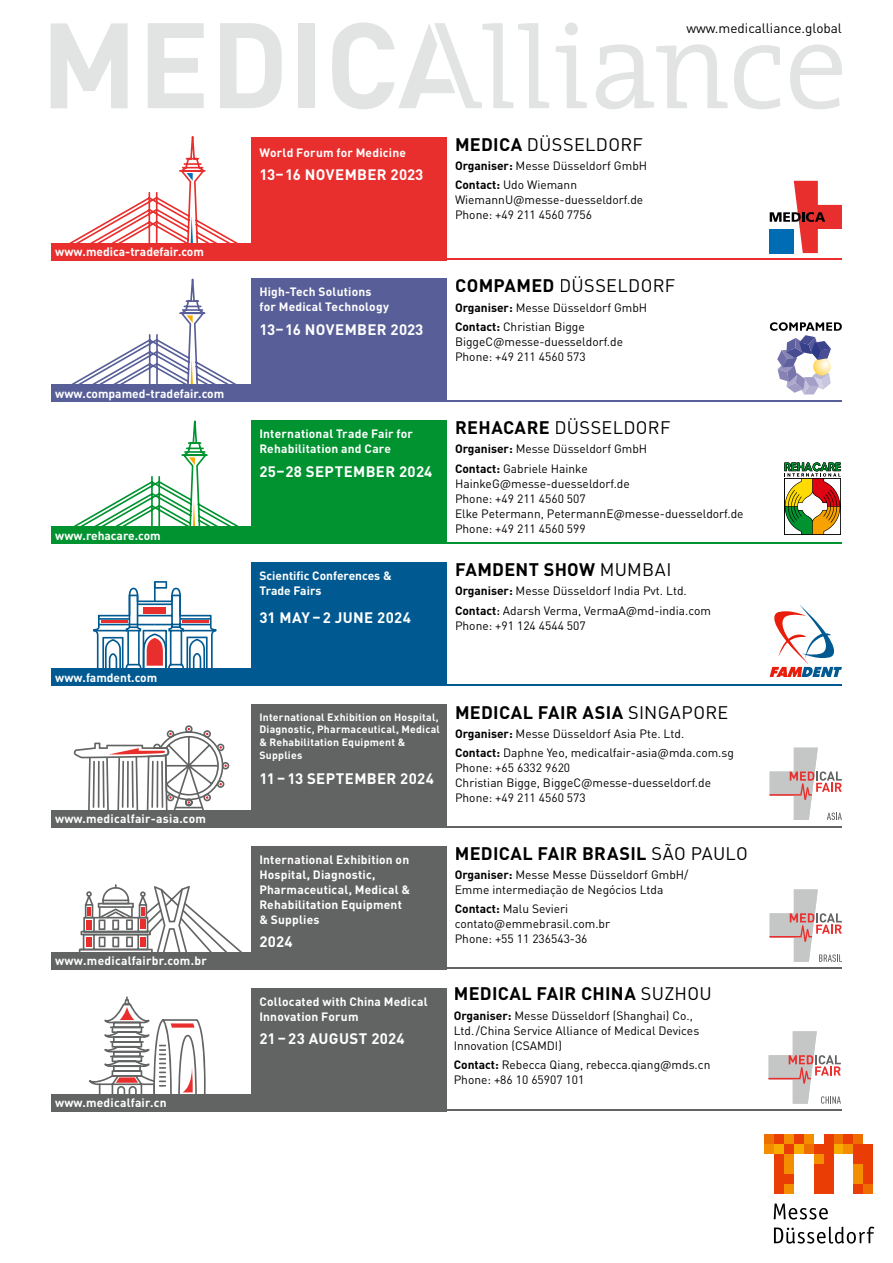
<style>
.page{position:relative;width:893px;height:1263px;background:#fff}
.page>*{position:absolute;margin:0;border:0;box-sizing:border-box;transform-origin:0 0}
.t1{font:700 18px "DIN Pro";letter-spacing:.015em;color:#000}
.t2{font:18px "DIN Pro";letter-spacing:.015em;color:#000}
.t3{font:700 15px "DIN Pro";letter-spacing:.025em;color:#fff}
.t4{font:13.5px "DIN Pro";color:#000}
.t5{font:12px/15px "DIN Pro";color:#000}
.t6{font:700 12px/15px "DIN Pro";letter-spacing:.015em;color:#fff}
.t7{font:700 10.5px/12.8px "DIN Pro";letter-spacing:.02em;color:#fff}
.s1{font-weight:700}
.s2{font-weight:400}
.s3{font-weight:500}
</style>
<div class="page">
<svg style="left:51px;top:23px;width:77px;height:85px"></svg>
<svg style="left:148px;top:23px;width:56px;height:85px"></svg>
<svg style="left:220px;top:23px;width:62px;height:85px"></svg>
<div style="left:299px;top:23px;width:16px;height:85px;background:#e2e3e3"></div>
<svg style="left:332px;top:22px;width:217px;height:87px"></svg>
<div style="left:565px;top:22px;width:13px;height:13px;background:#e2e3e3;border-radius:50%"></div>
<svg style="left:556px;top:46px;width:31px;height:62px"></svg>
<svg style="left:596px;top:44px;width:132px;height:65px"></svg>
<svg style="left:734px;top:45px;width:46px;height:64px"></svg>
<svg style="left:790px;top:44px;width:52px;height:65px"></svg>
<svg style="left:89px;top:996px;width:117px;height:98px"></svg>
<svg style="left:769px;top:1031px;width:72px;height:73px"></svg>
<div style="left:251px;top:988px;width:195px;height:123px;background:#626463"></div>
<div style="left:51px;top:1094px;width:200px;height:17px;background:#626463"></div>
<hr style="left:446px;top:1109px;width:396px;height:2px;background:#626463">
<hr style="left:446px;top:258px;width:396px;height:2px;background:#e92f2d">
<hr style="left:446px;top:684px;width:396px;height:1px;background:#005a91">
<svg style="left:93px;top:581px;width:124px;height:87px"></svg>
<svg style="left:770px;top:605px;width:72px;height:72px"></svg>
<div style="left:251px;top:562px;width:195px;height:123px;background:#005a91"></div>
<div style="left:51px;top:668px;width:200px;height:17px;background:#005a91"></div>
<svg style="left:784px;top:462px;width:57px;height:72px"></svg>
<div style="left:251px;top:420px;width:195px;height:124px;background:#009330"></div>
<hr style="left:446px;top:542px;width:396px;height:2px;background:#009330">
<svg style="left:54px;top:421px;width:190px;height:106px"></svg>
<div style="left:51px;top:527px;width:200px;height:17px;background:#009330"></div>
<svg style="left:69px;top:136px;width:169px;height:107px"></svg>
<div style="left:251px;top:137px;width:195px;height:123px;background:#e92f2d"></div>
<div style="left:51px;top:243px;width:200px;height:17px;background:#e92f2d"></div>
<svg style="left:770px;top:181px;width:72px;height:72px"></svg>
<svg style="left:79px;top:884px;width:163px;height:68px"></svg>
<svg style="left:770px;top:889px;width:72px;height:73px"></svg>
<div style="left:251px;top:846px;width:195px;height:123px;background:#626463"></div>
<div style="left:51px;top:952px;width:200px;height:17px;background:#626463"></div>
<hr style="left:446px;top:967px;width:396px;height:2px;background:#626463">
<hr style="left:446px;top:826px;width:396px;height:1px;background:#626463">
<svg style="left:74px;top:725px;width:155px;height:85px"></svg>
<svg style="left:770px;top:748px;width:72px;height:72px"></svg>
<div style="left:251px;top:704px;width:195px;height:123px;background:#626463"></div>
<div style="left:51px;top:810px;width:201px;height:17px;background:#626463"></div>
<hr style="left:446px;top:400px;width:396px;height:2px;background:#585f98">
<svg style="left:52px;top:279px;width:189px;height:106px"></svg>
<svg style="left:770px;top:322px;width:72px;height:72px"></svg>
<div style="left:251px;top:279px;width:195px;height:123px;background:#585f98"></div>
<div style="left:51px;top:385px;width:200px;height:17px;background:#585f98"></div>
<svg style="left:774px;top:1226px;width:100px;height:17px"></svg>
<svg style="left:774px;top:1203px;width:54px;height:16px"></svg>
<div style="left:764px;top:1144px;width:10px;height:10px;background:#f48e00"></div>
<div style="left:774px;top:1134px;width:10px;height:10px;background:#ea3c05"></div>
<div style="left:774px;top:1144px;width:10px;height:10px;background:#f9ac00"></div>
<div style="left:784px;top:1134px;width:10px;height:10px;background:#f48e00"></div>
<div style="left:784px;top:1144px;width:10px;height:10px;background:#ea3c05"></div>
<div style="left:794px;top:1134px;width:10px;height:10px;background:#ea3c05"></div>
<div style="left:794px;top:1144px;width:10px;height:10px;background:#f9ac00"></div>
<div style="left:804px;top:1134px;width:10px;height:10px;background:#f48e00"></div>
<div style="left:804px;top:1144px;width:10px;height:10px;background:#ef6e00"></div>
<div style="left:833px;top:1134px;width:10px;height:10px;background:#ef6e00"></div>
<div style="left:833px;top:1144px;width:10px;height:10px;background:#f9ac00"></div>
<div style="left:843px;top:1134px;width:10px;height:10px;background:#ea3c05"></div>
<div style="left:843px;top:1144px;width:10px;height:10px;background:#f48e00"></div>
<div style="left:853px;top:1134px;width:10px;height:10px;background:#ef6e00"></div>
<div style="left:853px;top:1144px;width:10px;height:20px;background:#ea3c05"></div>
<div style="left:863px;top:1144px;width:10px;height:40px;background:#ea3c05"></div>
<div style="left:774px;top:1154px;width:10px;height:39px;background:#ea3c05"></div>
<div style="left:784px;top:1154px;width:10px;height:20px;background:#f48e00"></div>
<div style="left:784px;top:1174px;width:10px;height:10px;background:#ea3c05"></div>
<div style="left:784px;top:1184px;width:10px;height:9px;background:#f48e00"></div>
<div style="left:853px;top:1164px;width:10px;height:20px;background:#f48e00"></div>
<div style="left:863px;top:1184px;width:10px;height:9px;background:#ef6e00"></div>
<div style="left:764px;top:1134px;width:10px;height:10px;background:#ef6e00"></div>
<div style="left:814px;top:1144px;width:10px;height:10px;background:#ea3c05"></div>
<div style="left:814px;top:1154px;width:10px;height:10px;background:#f48e00"></div>
<div style="left:814px;top:1164px;width:10px;height:29px;background:#ea3c05"></div>
<div style="left:824px;top:1134px;width:9px;height:59px;background:#ea3c05"></div>
<div style="left:853px;top:1184px;width:10px;height:9px;background:#ea3c05"></div>
<p class="t4" style="left:686px;top:19px;width:157px">www.medicalliance.global</p>
<p class="t6" style="left:55px;top:244px;width:150px">www.medica-tradefair.com</p>
<p class="t6" style="left:55px;top:386px;width:171px">www.compamed-tradefair.com</p>
<p class="t6" style="left:55px;top:527px;width:107px">www.rehacare.com</p>
<p class="t6" style="left:55px;top:669px;width:103px">www.famdent.com</p>
<p class="t6" style="left:55px;top:811px;width:152px">www.medicalfair-asia.com</p>
<p class="t6" style="left:55px;top:953px;width:153px">www.medicalfairbr.com.br</p>
<p class="t6" style="left:55px;top:1095px;width:113px">www.medicalfair.cn</p>
<p class="t6" style="left:259px;top:145px;width:148px">World Forum for Medicine</p>
<p class="t3" style="left:259px;top:165px;width:166px">13–16 NOVEMBER 2023</p>
<p class="t6" style="left:259px;top:284px;width:131px">High-Tech Solutions for Medical Technology</p>
<p class="t3" style="left:259px;top:319px;width:166px">13–16 NOVEMBER 2023</p>
<p class="t6" style="left:259px;top:426px;width:155px">International Trade Fair for<br>Rehabilitation and Care</p>
<p class="t3" style="left:259px;top:461px;width:174px">25–28 SEPTEMBER 2024</p>
<p class="t6" style="left:259px;top:567px;width:134px">Scientific Conferences &amp;<br>Trade Fairs</p>
<p class="t3" style="left:259px;top:607px;width:153px">31 MAY – 2 JUNE 2024</p>
<h1 class="t2" style="left:455px;top:132px;width:189px"><span class="s1">MEDICA</span> DÜSSELDORF</h1>
<p class="t5" style="left:455px;top:155px;width:194px;line-height:19.2px"><span class="s1">Organiser:</span> Messe Düsseldorf GmbH<br><span class="s1">Contact:</span> Udo Wiemann</p>
<p class="t5" style="left:455px;top:192px;width:190px">WiemannU@messe-duesseldorf.de<br>Phone: +49 211 4560 7756</p>
<h1 class="t2" style="left:455px;top:274px;width:222px"><span class="s1">COMPAMED</span> DÜSSELDORF</h1>
<p class="t5" style="left:455px;top:297px;width:194px;line-height:19.2px"><span class="s1">Organiser:</span> Messe Düsseldorf GmbH<br><span class="s1">Contact:</span> Christian Bigge</p>
<p class="t5" style="left:455px;top:334px;width:170px">BiggeC@messe-duesseldorf.de<br>Phone: +49 211 4560 573</p>
<h1 class="t2" style="left:455px;top:415px;width:217px"><span class="s1">REHACARE</span> DÜSSELDORF</h1>
<p class="t5" style="left:455px;top:439px;width:194px;line-height:19.2px"><span class="s1">Organiser:</span> Messe Düsseldorf GmbH<br><span class="s1">Contact:</span> Gabriele Hainke</p>
<p class="t5" style="left:455px;top:475px;width:290px">HainkeG@messe-duesseldorf.de<br>Phone: +49 211 4560 507<br>Elke Petermann, PetermannE@messe-duesseldorf.de<br>Phone: +49 211 4560 599</p>
<h1 class="t1" style="left:455px;top:557px;width:218px">FAMDENT SHOW <span class="s2">MUMBAI</span></h1>
<p class="t5" style="left:455px;top:581px;width:258px;line-height:19.2px"><span class="s1">Organiser:</span> Messe Düsseldorf India Pvt. Ltd.<br><span class="s1">Contact</span><span class="s3">:</span> Adarsh Verma, VermaA@md-india.com</p>
<p class="t5" style="left:455px;top:617px;width:132px">Phone: +91 124 4544 507</p>
<p class="t7" style="left:259px;top:710px;width:182px">International Exhibition on Hospital,<br>Diagnostic, Pharma ceutical, Medical &amp; Rehabilitation Equipment &amp;<br>Supplies</p>
<p class="t3" style="left:259px;top:769px;width:176px">11 – 13 SEPTEMBER 2024</p>
<h1 class="t1" style="left:455px;top:700px;width:275px">MEDICAL FAIR ASIA <span class="s2">SINGAPORE</span></h1>
<p class="t5" style="left:455px;top:724px;width:280px;line-height:19.2px"><span class="s1">Organiser:</span> Messe Düsseldorf Asia Pte. Ltd.<br><span class="s1">Contact:</span> Daphne Yeo, medicalfair-asia@mda.com.sg</p>
<p class="t5" style="left:455px;top:760px;width:258px">Phone: +65 6332 9620<br>Christian Bigge, BiggeC@messe-duesseldorf.de<br>Phone: +49 211 4560 573</p>
<p class="t6" style="left:259px;top:851px;width:152px">International Exhibition on<br>Hospital, Diagnostic,<br>Pharma ceutical, Medical &amp;<br>Rehabilitation Equipment &amp; Supplies</p>
<p class="t3" style="left:259px;top:931px;width:35px">2024</p>
<p class="t6" style="left:259px;top:993px;width:170px">Collocated with China Medical<br>Innovation Forum</p>
<p class="t3" style="left:259px;top:1028px;width:147px">21 – 23 AUGUST 2024</p>
<h1 class="t1" style="left:455px;top:841px;width:295px">MEDICAL FAIR BRASIL <span class="s2">SÃO PAULO</span></h1>
<p class="t5" style="left:455px;top:866px;width:235px"><span class="s1">Organiser:</span> Messe Messe Düsseldorf GmbH/<br>Emme intermediação de Negócios Ltda</p>
<p class="t5" style="left:455px;top:901px;width:157px"><span class="s1">Contact:</span> Malu Sevieri contato@emmebrasil.com.br<br>Phone: +55 11 236543-36</p>
<h1 class="t1" style="left:454px;top:982px;width:259px">MEDICAL FAIR CHINA <span class="s2">SUZHOU</span></h1>
<p class="t5" style="left:454px;top:1007px;width:247px"><span class="s1">Organiser:</span> Messe Düsseldorf (Shanghai) Co.,<br>Ltd. /China Service Alliance of Medical Devices<br>Innovation (CSAMDI)</p>
<p class="t5" style="left:454px;top:1056px;width:258px"><span class="s1">Contact:</span> Rebecca Qiang, rebecca.qiang@mds.cn<br>Phone: +86 10 65907 101</p>
</div>
